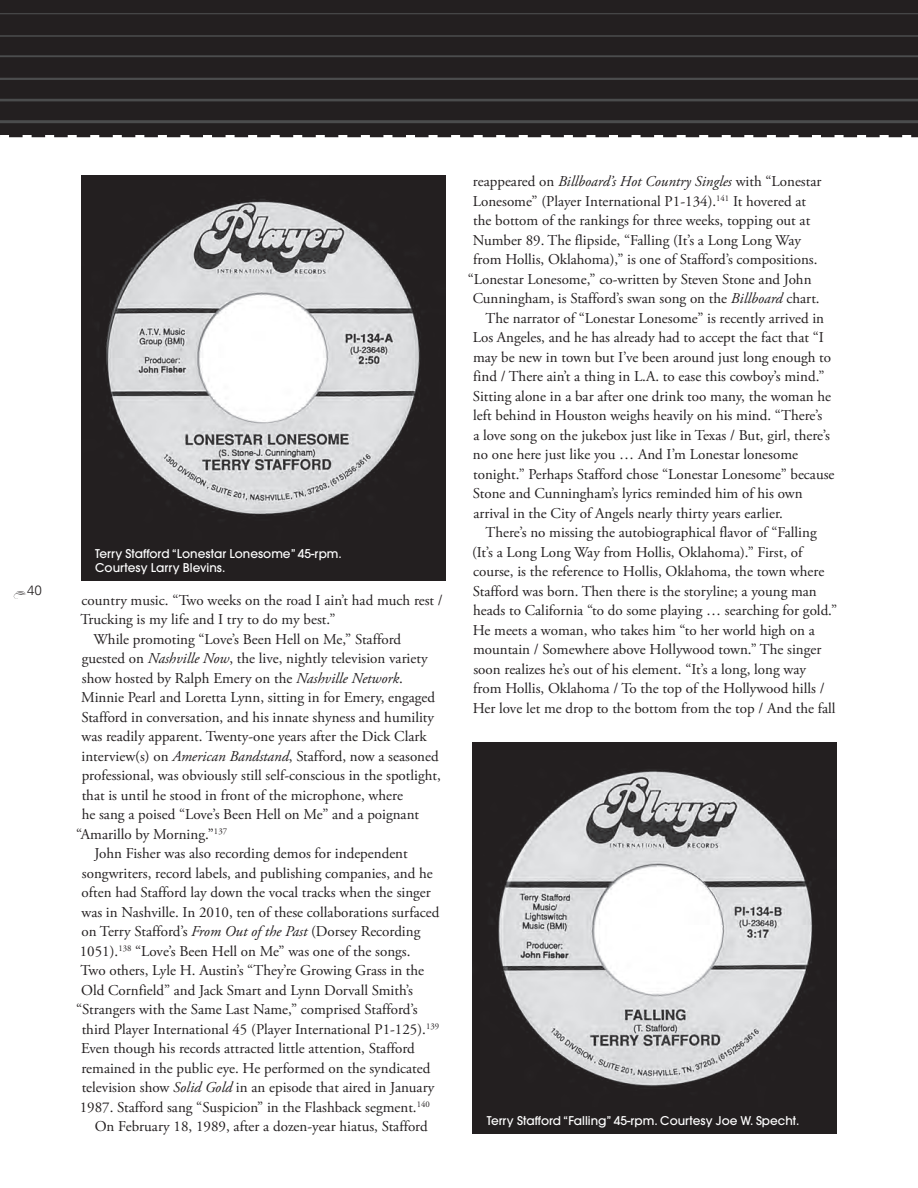
<style>
.page{position:relative;width:918px;height:1188px;background:#fff}
.page>*{position:absolute;margin:0;border:0;box-sizing:border-box;transform-origin:0 0}
.t1{font:15px "Adobe Garamond Pro";color:#231f20}
.t2{font:italic 15px "Adobe Garamond Pro";color:#231f20}
.t3{font:300 13.5px "Univers LT Std";color:#231f20}
.t4{font:500 12px/13.5px "Avant Garde";color:#fff}
.s1{font-style:italic}
.s2{font-style:normal}
</style>
<div class="page">
<div style="left:0;top:0;width:918px;height:135px;background:#231f20"></div>
<svg style="left:9px;top:135px;width:909px;height:2px"></svg>
<hr style="left:0;top:13px;width:918px;height:1px;background:#4b4c4d">
<hr style="left:0;top:35px;width:918px;height:2px;background:#4b4c4d">
<hr style="left:0;top:55px;width:918px;height:2px;background:#4b4c4d">
<hr style="left:0;top:78px;width:918px;height:2px;background:#4b4c4d">
<hr style="left:0;top:99px;width:918px;height:2px;background:#4b4c4d">
<hr style="left:0;top:120px;width:918px;height:3px;background:#4b4c4d">
<svg style="left:14px;top:591px;width:12px;height:8px"></svg>
<img style="left:81px;top:176px;width:364px;height:364px">
<div style="left:81px;top:540px;width:365px;height:41px;background:#231f20"></div>
<img style="left:473px;top:742px;width:364px;height:365px">
<div style="left:473px;top:1107px;width:364px;height:27px;background:#231f20"></div>
<p class="t3" style="left:27px;top:582px;width:17px">40</p>
<p class="t4" style="left:95px;top:547px;width:248px">Terry Stafford “Lonestar Lonesome” 45-rpm.<br>Courtesy Larry Blevins.</p>
<p class="t1" style="left:82px;top:591px;width:363px">country music. “Two weeks on the road I ain’t had much rest /</p>
<p class="t1" style="left:81px;top:611px;width:256px">Trucking is my life and I try to do my best.”</p>
<p class="t1" style="left:94px;top:630px;width:309px">While promoting “Love’s Been Hell on Me,” Stafford</p>
<p class="t1" style="left:82px;top:650px;width:347px">guested on <span class="s1">Nashville Now</span>, the live, nightly television variety</p>
<p class="t1" style="left:82px;top:669px;width:323px">show hosted by Ralph Emery on the <span class="s1">Nashville Network</span>.</p>
<p class="t1" style="left:81px;top:689px;width:355px">Minnie Pearl and Loretta Lynn, sitting in for Emery, engaged</p>
<p class="t1" style="left:81px;top:708px;width:354px">Stafford in conversation, and his innate shyness and humility</p>
<p class="t1" style="left:81px;top:728px;width:347px">was readily apparent. Twenty-one years after the Dick Clark</p>
<p class="t1" style="left:81px;top:747px;width:359px">interview(s) on <span class="s1">American Bandstand</span>, Stafford, now a seasoned</p>
<p class="t1" style="left:82px;top:767px;width:361px">professional, was obviously still self-conscious in the spotlight,</p>
<p class="t1" style="left:82px;top:786px;width:323px">that is until he stood in front of the microphone, where</p>
<p class="t1" style="left:82px;top:806px;width:339px">he sang a poised “Love’s Been Hell on Me” and a poignant</p>
<p class="t1" style="left:76px;top:825px;width:152px">“Amarillo by Morning.”<sup>137</sup></p>
<p class="t1" style="left:94px;top:845px;width:315px">John Fisher was also recording demos for independent</p>
<p class="t1" style="left:82px;top:864px;width:352px">songwriters, record labels, and publishing companies, and he</p>
<p class="t1" style="left:82px;top:884px;width:351px">often had Stafford lay down the vocal tracks when the singer</p>
<p class="t1" style="left:81px;top:903px;width:359px">was in Nashville. In 2010, ten of these collaborations surfaced</p>
<p class="t1" style="left:82px;top:923px;width:340px">on Terry Stafford’s <span class="s1">From Out of the Past</span> (Dorsey Recording</p>
<p class="t1" style="left:80px;top:942px;width:332px">1051).<sup>138</sup> “Love’s Been Hell on Me” was one of the songs.</p>
<p class="t1" style="left:81px;top:962px;width:345px">Two others, Lyle H. Austin’s “They’re Growing Grass in the</p>
<p class="t1" style="left:81px;top:981px;width:333px">Old Cornfield” and Jack Smart and Lynn Dorvall Smith’s</p>
<p class="t1" style="left:76px;top:1001px;width:343px">“Strangers with the Same Last Name,” comprised Stafford’s</p>
<p class="t1" style="left:82px;top:1020px;width:359px">third Player International 45 (Player International P1-125).<sup>139</sup></p>
<p class="t1" style="left:81px;top:1040px;width:335px">Even though his records attracted little attention, Stafford</p>
<p class="t1" style="left:81px;top:1059px;width:351px">remained in the public eye. He performed on the syndicated</p>
<p class="t1" style="left:82px;top:1079px;width:354px">television show <span class="s1">Solid Gold</span> in an episode that aired in January</p>
<p class="t1" style="left:80px;top:1098px;width:352px">1987. Stafford sang “Suspicion” in the Flashback segment.<sup>140</sup></p>
<p class="t1" style="left:95px;top:1118px;width:334px">On February 18, 1989, after a dozen-year hiatus, Stafford</p>
<p class="t2" style="left:473px;top:173px;width:350px"><span class="s2">reappeared on</span> Billboard’s Hot Country Singles <span class="s2">with “Lonestar</span></p>
<p class="t1" style="left:473px;top:192px;width:335px">Lonesome” (Player International P1-134).<sup>141</sup> It hovered at</p>
<p class="t1" style="left:473px;top:212px;width:339px">the bottom of the rankings for three weeks, topping out at</p>
<p class="t1" style="left:473px;top:231px;width:330px">Number 89. The flipside, “Falling (It’s a Long Long Way</p>
<p class="t1" style="left:473px;top:251px;width:346px">from Hollis, Oklahoma),” is one of Stafford’s compositions.</p>
<p class="t1" style="left:468px;top:270px;width:345px">“Lonestar Lonesome,” co-written by Steven Stone and John</p>
<p class="t1" style="left:473px;top:290px;width:348px">Cunningham, is Stafford’s swan song on the <span class="s1">Billboard</span> chart.</p>
<p class="t1" style="left:486px;top:309px;width:340px">The narrator of “Lonestar Lonesome” is recently arrived in</p>
<p class="t1" style="left:473px;top:329px;width:353px">Los Angeles, and he has already had to accept the fact that “I</p>
<p class="t1" style="left:473px;top:348px;width:360px">may be new in town but I’ve been around just long enough to</p>
<p class="t1" style="left:473px;top:368px;width:353px">find / There ain’t a thing in L.A. to ease this cowboy’s mind.”</p>
<p class="t1" style="left:473px;top:387px;width:360px">Sitting alone in a bar after one drink too many, the woman he</p>
<p class="t1" style="left:473px;top:407px;width:351px">left behind in Houston weighs heavily on his mind. “There’s</p>
<p class="t1" style="left:473px;top:426px;width:358px">a love song on the jukebox just like in Texas / But, girl, there’s</p>
<p class="t1" style="left:473px;top:446px;width:327px">no one here just like you … And I’m Lonestar lonesome</p>
<p class="t1" style="left:473px;top:465px;width:363px">tonight.” Perhaps Stafford chose “Lonestar Lonesome” because</p>
<p class="t1" style="left:473px;top:485px;width:331px">Stone and Cunningham’s lyrics reminded him of his own</p>
<p class="t1" style="left:473px;top:504px;width:311px">arrival in the City of Angels nearly thirty years earlier.</p>
<p class="t1" style="left:486px;top:524px;width:333px">There’s no missing the autobiographical flavor of “Falling</p>
<p class="t1" style="left:472px;top:543px;width:332px">(It’s a Long Long Way from Hollis, Oklahoma).” First, of</p>
<p class="t1" style="left:473px;top:563px;width:353px">course, is the reference to Hollis, Oklahoma, the town where</p>
<p class="t1" style="left:473px;top:582px;width:346px">Stafford was born. Then there is the storyline; a young man</p>
<p class="t1" style="left:473px;top:602px;width:366px">heads to California “to do some playing … searching for gold.”</p>
<p class="t1" style="left:473px;top:621px;width:344px">He meets a woman, who takes him “to her world high on a</p>
<p class="t1" style="left:473px;top:641px;width:350px">mountain / Somewhere above Hollywood town.” The singer</p>
<p class="t1" style="left:473px;top:660px;width:334px">soon realizes he’s out of his element. “It’s a long, long way</p>
<p class="t1" style="left:473px;top:680px;width:353px">from Hollis, Oklahoma / To the top of the Hollywood hills /</p>
<p class="t1" style="left:473px;top:699px;width:364px">Her love let me drop to the bottom from the top / And the fall</p>
<p class="t4" style="left:487px;top:1114px;width:314px">Terry Stafford “Falling” 45-rpm. Courtesy Joe W. Specht.</p>
</div>
